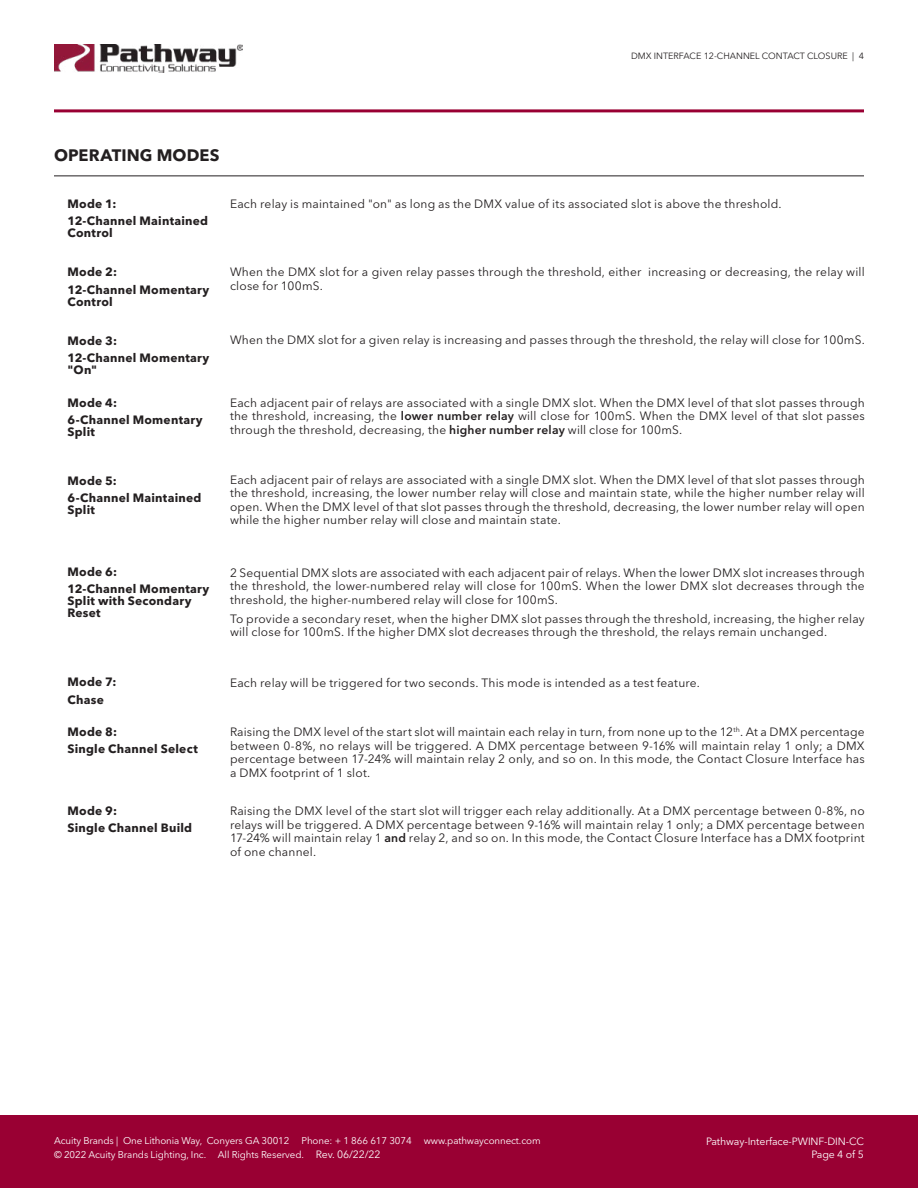
<style>
.page{position:relative;width:918px;height:1188px;background:#fff}
.page>*{position:absolute;margin:0;border:0;box-sizing:border-box;transform-origin:0 0}
.t1{font:700 16.5px "Avenir Next LT Pro";letter-spacing:.005em;color:#231f20}
.t2{font:12px/13.5px "Avenir Next LT Pro";letter-spacing:.015em;color:#231f20;text-align:justify}
.t3{font:700 12px/17.4px "Avenir Next LT Pro";letter-spacing:.02em;color:#231f20}
.t4{font:10.5px/13.5px "Avenir Next LT Pro";letter-spacing:-.01em;color:#fff;text-align:right}
.t5{font:9.75px/13.5px "Avenir Next LT Pro";letter-spacing:-.01em;color:#fff}
.t6{font:9px "Avenir Next LT Pro";color:#231f20}
.s1{font-weight:600}
.s2{font-size:10.5px}
</style>
<div class="page">
<div style="left:0;top:1115px;width:918px;height:73px;background:#903"></div>
<img style="left:54px;top:44px;width:189px;height:29px">
<hr style="left:54px;top:109px;width:810px;height:3px;background:#903">
<hr style="left:54px;top:176px;width:810px;height:1px;background:#231f20">
<p class="t6" style="left:631px;top:51px;width:234px">DMX INTERFACE 12-CHANNEL CONTACT CLOSURE | 4</p>
<h1 class="t1" style="left:54px;top:145px;width:167px">OPERATING MODES</h1>
<p class="t3" style="left:68px;top:195px;width:142px">Mode 1:<br>12-Channel Maintained</p>
<p class="t3" style="left:68px;top:224px;width:47px">Control</p>
<p class="t3" style="left:68px;top:263px;width:143px">Mode 2:<br>12-Channel Momentary</p>
<p class="t3" style="left:68px;top:293px;width:47px">Control</p>
<p class="t3" style="left:68px;top:332px;width:143px">Mode 3:<br>12-Channel Momentary</p>
<p class="t3" style="left:68px;top:361px;width:31px">"On"</p>
<p class="t3" style="left:68px;top:393px;width:137px">Mode 4:<br>6-Channel Momentary</p>
<p class="t3" style="left:68px;top:423px;width:29px">Split</p>
<p class="t3" style="left:68px;top:472px;width:135px">Mode 5:<br>6-Channel Maintained</p>
<p class="t3" style="left:68px;top:501px;width:29px">Split</p>
<p class="t2" style="left:230px;top:197px;width:553px">Each relay is maintained "on" as long as the DMX value of its associated slot is above the threshold.</p>
<p class="t2" style="left:230px;top:265px;width:636px">When the DMX slot for a given relay passes through the threshold, either increasing or decreasing, the relay will close for 100mS.</p>
<p class="t2" style="left:230px;top:333px;width:636px">When the DMX slot for a given relay is increasing and passes through the threshold, the relay will close for 100mS.</p>
<p class="t2" style="left:230px;top:396px;width:636px">Each adjacent pair of relays are associated with a single DMX slot. When the DMX level of that slot passes through the threshold, increasing, the <span class="s1">lower number relay</span> will close for 100mS. When the DMX level of that slot passes through the threshold, decreasing, the <span class="s1">higher number relay</span> will close for 100mS.</p>
<p class="t2" style="left:230px;top:473px;width:636px">Each adjacent pair of relays are associated with a single DMX slot. When the DMX level of that slot passes through the threshold, increasing, the lower number relay will close and maintain state, while the higher number relay will open. When the DMX level of that slot passes through the threshold, decreasing, the lower number relay will open while the higher number relay will close and maintain state.</p>
<p class="t3" style="left:68px;top:563px;width:143px">Mode 6:<br>12-Channel Momentary</p>
<p class="t3" style="left:68px;top:595px;width:126px;line-height:12px">Split with Secondary<br>Reset</p>
<p class="t3" style="left:68px;top:673px;width:51px">Mode 7:<br>Chase</p>
<p class="t3" style="left:68px;top:723px;width:132px">Mode 8:<br>Single Channel Select</p>
<p class="t3" style="left:68px;top:802px;width:126px">Mode 9:<br>Single Channel Build</p>
<p class="t2" style="left:230px;top:566px;width:636px">2 Sequential DMX slots are associated with each adjacent pair of relays. When the lower DMX slot increases through the threshold, the lower-numbered relay will close for 100mS. When the lower DMX slot decreases through the threshold, the higher-numbered relay will close for 100mS.</p>
<p class="t2" style="left:230px;top:612px;width:636px">To provide a secondary reset, when the higher DMX slot passes through the threshold, increasing, the higher relay will close for 100mS. If the higher DMX slot decreases through the threshold, the relays remain unchanged.</p>
<p class="t2" style="left:230px;top:676px;width:471px">Each relay will be triggered for two seconds. This mode is intended as a test feature.</p>
<p class="t2" style="left:230px;top:725px;width:636px">Raising the DMX level of the start slot will maintain each relay in turn, from none up to the 12<sup>th</sup>. At a DMX percentage between 0-8%, no relays will be triggered. A DMX percentage between 9-16% will maintain relay 1 only; a DMX percentage between 17-24% will maintain relay 2 only, and so on. In this mode, the Contact Closure Interface has a DMX footprint of 1 slot.</p>
<p class="t2" style="left:230px;top:804px;width:636px">Raising the DMX level of the start slot will trigger each relay additionally. At a DMX percentage between 0-8%, no relays will be triggered. A DMX percentage between 9-16% will maintain relay 1 only; a DMX percentage between 17-24% will maintain relay 1 <span class="s1">and</span> relay 2, and so on. In this mode, the Contact Closure Interface has a DMX footprint of one channel.</p>
<p class="t5" style="left:54px;top:1134px;width:488px">Acuity Brands | One Lithonia Way, Conyers GA 30012 Phone: + 1 866 617 3074 www.pathwayconnect.com © 2022 Acuity Brands Lighting, Inc. All Rights Reserved. <span class="s2">Rev. 06/22/22</span></p>
<p class="t4" style="left:706px;top:1134px;width:159px">Pathway-Interface-PWINF-DIN-CC<br>Page 4 of 5</p>
</div>
